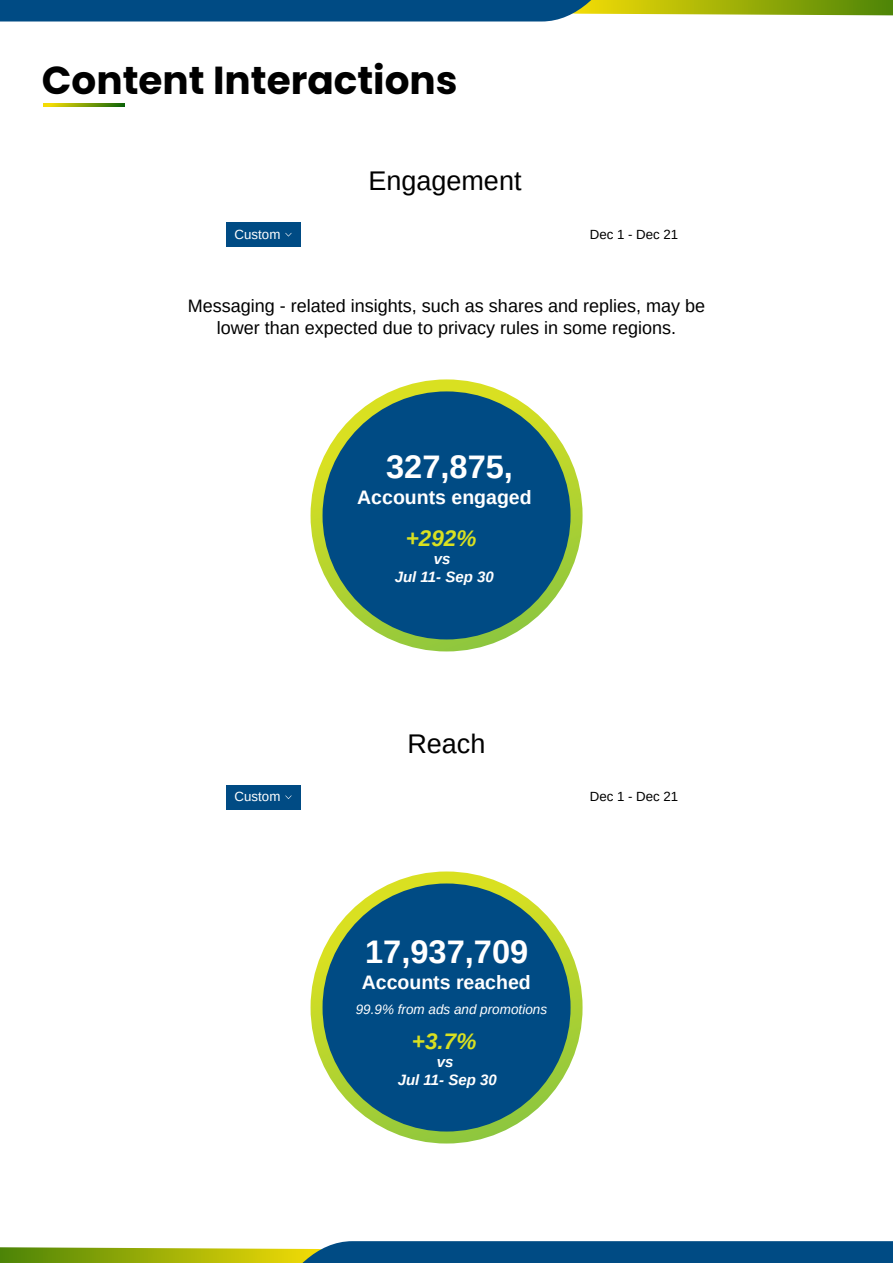
<style>
.page{position:relative;width:893px;height:1263px;background:#fff}
.page>*{position:absolute;margin:0;border:0;box-sizing:border-box;transform-origin:0 0}
.t1{font:700 39px "Poppins";color:#000}
.t2{font:700 32.55px "Arimo";color:#fff}
.t3{font:27px "Arimo";color:#000}
.t4{font:italic 700 22.5px "Arimo";color:#d9e021}
.t5{font:700 19.5px "Arimo";color:#fff}
.t6{font:18px/22.5px "Arimo";color:#000;text-align:center}
.t7{font:italic 700 15px/18px "Arimo";color:#fff;text-align:center}
.t8{font:italic 13.5px "Arimo";color:#fff}
.t9{font:13.35px "Arimo";color:#000}
.t10{font:13.35px "Arimo";color:#fff}
</style>
<div class="page">
<svg style="left:0;top:0;width:893px;height:22px;background:#477b78"></svg>
<svg style="left:0;top:1241px;width:893px;height:22px;background:#447975"></svg>
<svg style="left:43px;top:104px;width:82px;height:2px"></svg>
<div style="left:226px;top:785px;width:74px;height:25px;background:#004b84"></div>
<svg style="left:285px;top:795px;width:7px;height:4px"></svg>
<svg style="left:311px;top:871px;width:272px;height:272px;background:#b6d331"></svg>
<div style="left:323px;top:883px;width:248px;height:248px;background:#004b84;border-radius:50%"></div>
<div style="left:226px;top:223px;width:74px;height:24px;background:#004b84"></div>
<svg style="left:285px;top:233px;width:7px;height:4px"></svg>
<svg style="left:311px;top:379px;width:272px;height:272px;background:#b6d331"></svg>
<div style="left:323px;top:391px;width:248px;height:248px;background:#004b84;border-radius:50%"></div>
<h1 class="t1" style="left:42px;top:58px;width:417px">Content Interactions</h1>
<h3 class="t3" style="left:368px;top:164px;width:155px">Engagement</h3>
<p class="t10" style="left:235px;top:225px;width:47px">Custom</p>
<p class="t9" style="left:590px;top:225px;width:90px">Dec 1 - Dec 21</p>
<p class="t6" style="left:188px;top:294px;width:519px">Messaging - related insights, such as shares and replies, may be lower than expected due to privacy rules in some regions.</p>
<h2 class="t2" style="left:386px;top:445px;width:128px">327,875,</h2>
<p class="t5" style="left:357px;top:484px;width:176px">Accounts engaged</p>
<p class="t4" style="left:406px;top:523px;width:72px">+292%</p>
<p class="t7" style="left:395px;top:550px;width:100px">vs<br>Jul 11- Sep 30</p>
<h3 class="t3" style="left:407px;top:726px;width:80px">Reach</h3>
<p class="t10" style="left:235px;top:788px;width:47px">Custom</p>
<p class="t9" style="left:590px;top:788px;width:90px">Dec 1 - Dec 21</p>
<h2 class="t2" style="left:365px;top:929px;width:165px">17,937,709</h2>
<p class="t5" style="left:362px;top:968px;width:171px">Accounts reached</p>
<p class="t8" style="left:356px;top:1000px;width:193px">99.9% from ads and promotions</p>
<p class="t4" style="left:412px;top:1025px;width:66px">+3.7%</p>
<p class="t7" style="left:398px;top:1052px;width:100px">vs<br>Jul 11- Sep 30</p>
</div>
